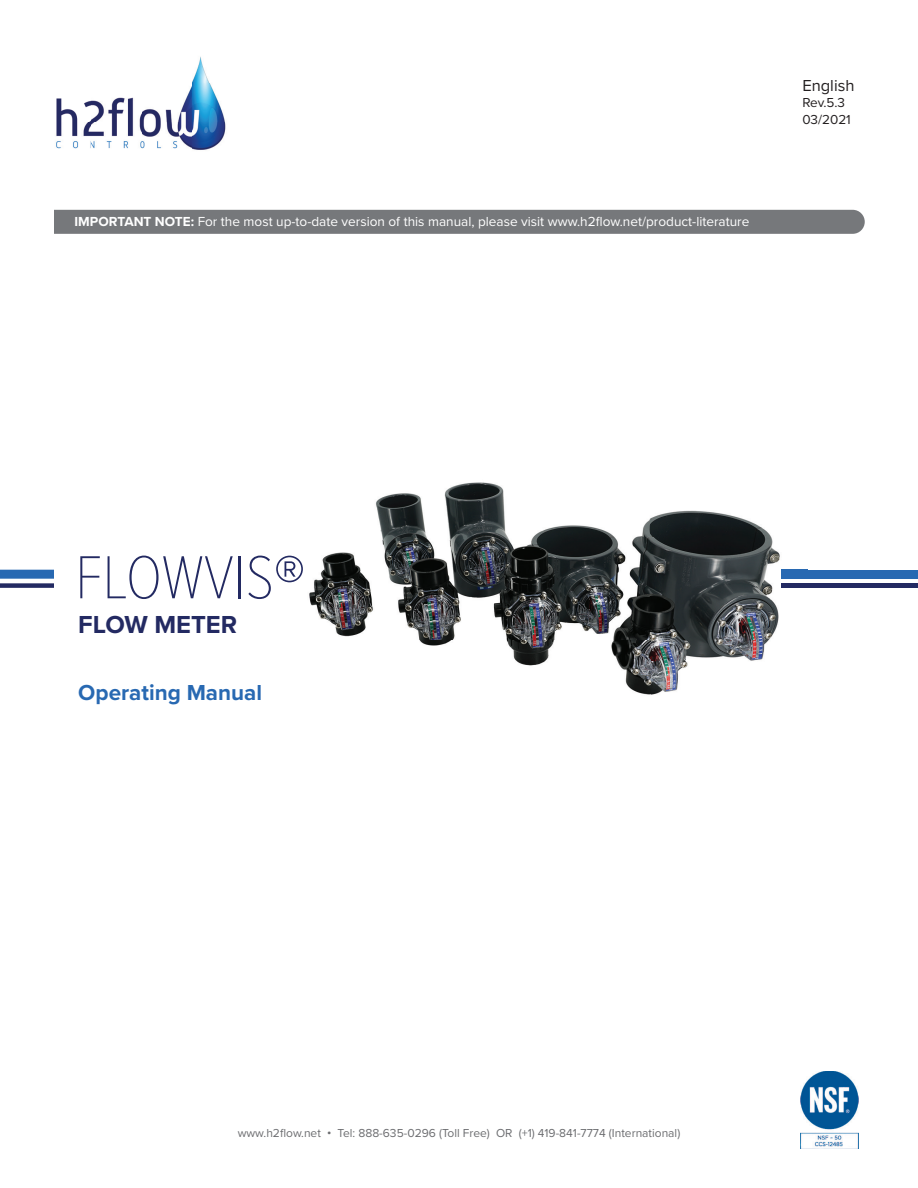
<style>
.page{position:relative;width:918px;height:1188px;background:#fff}
.page>*{position:absolute;margin:0;border:0;box-sizing:border-box;transform-origin:0 0}
.t1{font:100 63px "Proxima Nova Cond";color:#232a62}
.t2{font:700 25.5px "Proxima Nova";color:#232a62}
.t3{font:700 22.5px "Proxima Nova";color:#2869b2}
.t4{font:16.5px "Proxima Nova";color:#231f20}
.t5{font:13.65px "Proxima Nova";color:#fff}
.t6{font:13.5px/16.2px "Proxima Nova";color:#231f20}
.t7{font:12px "Proxima Nova";color:#6c6d70}
.s1{font-weight:700}
.s2{font-weight:600}
</style>
<div class="page">
<div style="left:54px;top:210px;width:811px;height:24px;background:#76787b"></div>
<img style="left:56px;top:56px;width:170px;height:94px">
<div style="left:0;top:570px;width:54px;height:9px;background:#2869b2"></div>
<div style="left:0;top:583px;width:54px;height:5px;background:#232a62"></div>
<div style="left:782px;top:570px;width:136px;height:9px;background:#2869b2"></div>
<div style="left:782px;top:583px;width:136px;height:5px;background:#232a62"></div>
<img style="left:801px;top:1071px;width:58px;height:78px">
<img style="left:287px;top:482px;width:520px;height:213px">
<img style="left:283px;top:556px;width:20px;height:43px">
<img style="left:782px;top:570px;width:25px;height:9px">
<img style="left:782px;top:583px;width:25px;height:5px">
<p class="t5" style="left:75px;top:211px;width:676px"><span class="s1">IMPORTANT NOTE:</span> For the most up-to-date version of this manual, please visit www.h2flow.net/product-literature</p>
<p class="t4" style="left:802px;top:73px;width:54px">English</p>
<p class="t6" style="left:802px;top:94px;width:50px">Rev.5.3<br>03/2021</p>
<h1 class="t1" style="left:75px;top:531px;width:231px">FLOWVIS®</h1>
<h2 class="t2" style="left:78px;top:605px;width:160px">FLOW METER</h2>
<h3 class="t3" style="left:78px;top:676px;width:185px">Operating Manual</h3>
<p class="t7" style="left:238px;top:1124px;width:444px">www.h2flow.net <span class="s2">•</span> Tel: 888-635-0296 (Toll Free) OR (+1) 419-841-7774 (International)</p>
</div>
